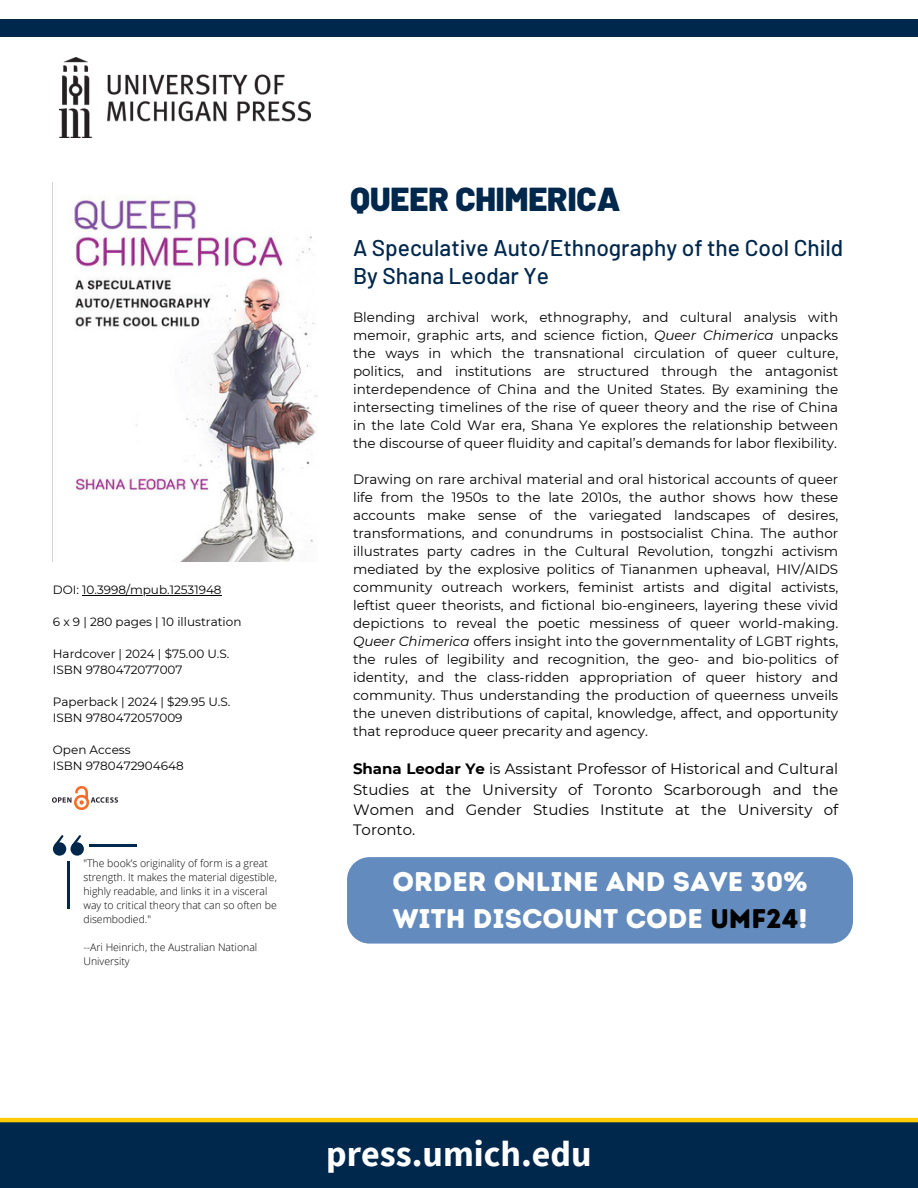
<style>
.page{position:relative;width:918px;height:1188px;background:#fff}
.page>*{position:absolute;margin:0;border:0;box-sizing:border-box;transform-origin:0 0}
.t1{font:700 36px "Source Sans Pro";color:#fff}
.t2{font:900 33.15px "Barlow";color:#00274c}
.t3{font:27px/37.2px "Intro Rust Base";color:#fff}
.t4{font:500 22.8px/27.8px "Barlow";color:#00274c}
.t5{font:15px/20.2px "Montserrat";color:#000;text-align:justify}
.t6{font:13.5px/18px "Montserrat";color:#000;text-align:justify}
.t7{font:12px/16px "Montserrat";color:#000}
.t8{font:300 10.5px/14px "Open Sans";color:#000}
.s1{font-style:italic}
.s2{font-weight:700}
.s3{color:#000}
</style>
<div class="page">
<div style="left:0;top:19px;width:918px;height:18px;background:#00274c"></div>
<img style="left:60px;top:58px;width:250px;height:80px">
<div style="left:0;top:1122px;width:918px;height:66px;background:#00274c"></div>
<div style="left:347px;top:857px;width:506px;height:87px;background:#638bbd"></div>
<img style="left:74px;top:196px;width:243px;height:365px">
<hr style="left:82px;top:595px;width:140px;height:1px;background:#000">
<hr style="left:0;top:1118px;width:918px;height:4px;background:#ffcb05">
<img style="left:53px;top:786px;width:64px;height:24px">
<div style="left:71px;top:842px;width:13px;height:14px;background:#00274c;border-radius:50%"></div>
<svg style="left:72px;top:835px;width:9px;height:10px"></svg>
<div style="left:53px;top:842px;width:13px;height:14px;background:#00274c;border-radius:50%"></div>
<svg style="left:54px;top:835px;width:10px;height:10px"></svg>
<hr style="left:67px;top:861px;width:3px;height:48px;background:#00274c">
<hr style="left:89px;top:845px;width:48px;height:2px;background:#00274c">
<h6 class="t7" style="left:53px;top:581px;width:170px">DOI: 10.3998/mpub.12531948</h6>
<h6 class="t7" style="left:53px;top:613px;width:190px">6 x 9 | 280 pages | 10 illustration</h6>
<h6 class="t7" style="left:53px;top:645px;width:178px">Hardcover | 2024 | $75.00 U.S.<br>ISBN 9780472077007</h6>
<h6 class="t7" style="left:53px;top:693px;width:179px">Paperback | 2024 | $29.95 U.S.<br>ISBN 9780472057009</h6>
<h6 class="t7" style="left:53px;top:741px;width:132px">Open Access<br>ISBN 9780472904648</h6>
<h5 class="t8" style="left:83px;top:856px;width:195px">"The book’s originality of form is a great strength. It makes the material digestible, highly readable, and links it in a visceral way to critical theory that can so often be disembodied."</h5>
<h3 class="t8" style="left:83px;top:940px;width:175px">--Ari Heinrich, the Australian National<br>University</h3>
<p class="t2" style="left:350px;top:178px;width:272px">QUEER CHIMERICA</p>
<h3 class="t4" style="left:353px;top:233px;width:492px">A Speculative Auto/Ethnography of the Cool Child<br>By Shana Leodar Ye</h3>
<p class="t6" style="left:353px;top:308px;width:487px">Blending archival work, ethnography, and cultural analysis with memoir, graphic arts, and science fiction, <span class="s1">Queer Chimerica</span> unpacks the ways in which the transnational circulation of queer culture, politics, and institutions are structured through the antagonist interdependence of China and the United States. By examining the intersecting timelines of the rise of queer theory and the rise of China in the late Cold War era, Shana Ye explores the relationship between the discourse of queer fluidity and capital’s demands for labor flexibility.</p>
<p class="t6" style="left:353px;top:470px;width:487px">Drawing on rare archival material and oral historical accounts of queer life from the 1950s to the late 2010s, the author shows how these accounts make sense of the variegated landscapes of desires, transformations, and conundrums in postsocialist China. The author illustrates party cadres in the Cultural Revolution, tongzhi activism mediated by the explosive politics of Tiananmen upheaval, HIV/AIDS community outreach workers, feminist artists and digital activists, leftist queer theorists, and fictional bio-engineers, layering these vivid depictions to reveal the poetic messiness of queer world-making.<br><span class="s1">Queer Chimerica</span> offers insight into the governmentality of LGBT rights, the rules of legibility and recognition, the geo- and bio-politics of identity, and the class-ridden appropriation of queer history and community. Thus understanding the production of queerness unveils the uneven distributions of capital, knowledge, affect, and opportunity that reproduce queer precarity and agency.</p>
<p class="t5" style="left:353px;top:759px;width:487px"><span class="s2">Shana Leodar Ye</span> is Assistant Professor of Historical and Cultural Studies at the University of Toronto Scarborough and the Women and Gender Studies Institute at the University of Toronto.</p>
<h5 class="t3" style="left:392px;top:863px;width:417px">ORDER ONLINE AND SAVE 30%<br>WITH DISCOUNT CODE <span class="s3">UMF24</span>!</h5>
<h1 class="t1" style="left:326px;top:1130px;width:267px">press.umich.edu</h1>
</div>
